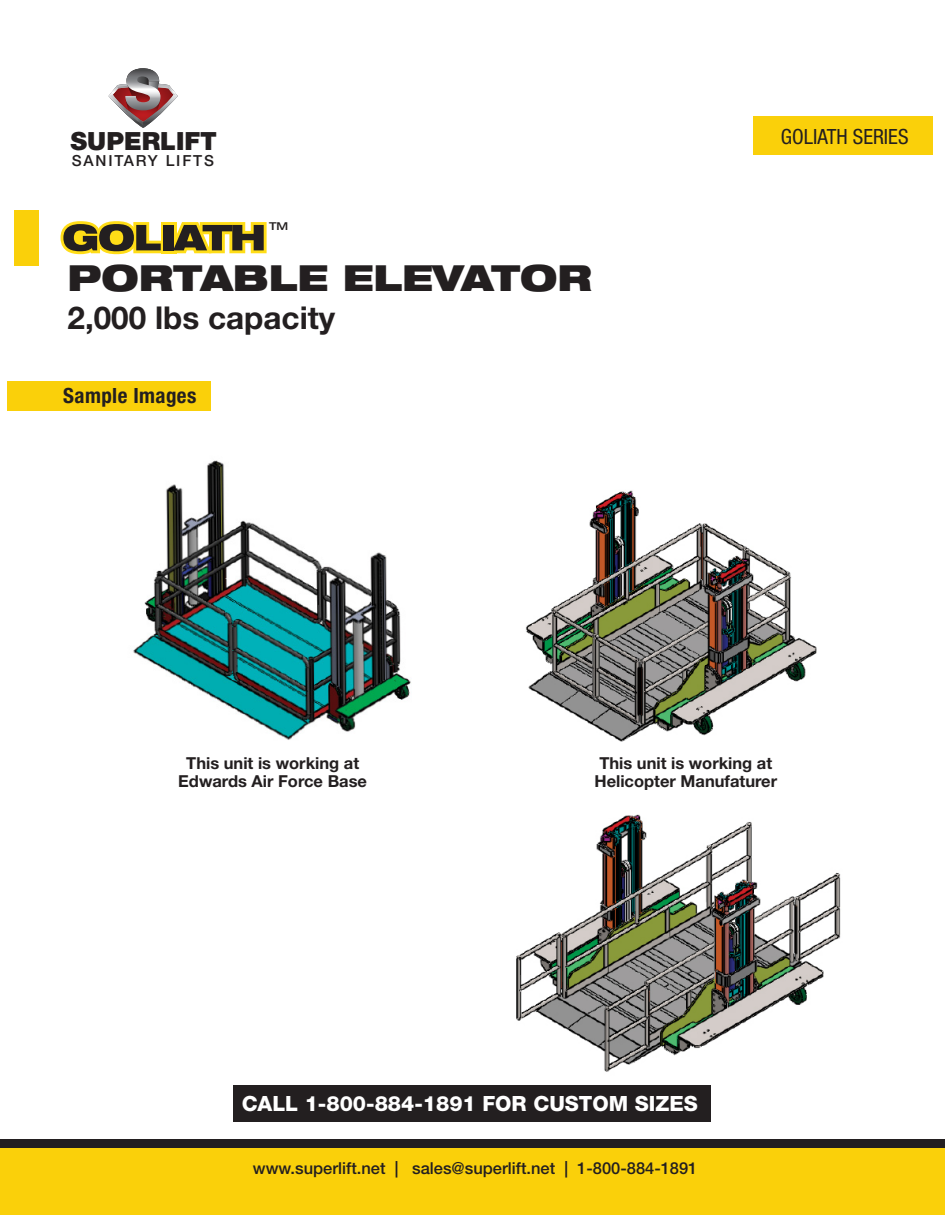
<style>
.page{position:relative;width:945px;height:1215px;background:#fff}
.page>*{position:absolute;margin:0;border:0;box-sizing:border-box;transform-origin:0 0}
.t1{font:900 expanded 36px "Helvetica Neue LT Std";color:#231f20}
.t2{font:700 31.5px "Helvetica Neue LT Std";color:#231f20}
.t3{font:900 25.05px "Helvetica Neue LT Std";color:#231f20}
.t4{font:800 21px "Helvetica Neue LT Std";color:#fff}
.t5{font:condensed 21px "Helvetica Neue LT Std";color:#231f20}
.t6{font:700 condensed 21px "Helvetica Neue LT Std";letter-spacing:.02em;color:#231f20}
.t7{font:700 16.5px/18px "Helvetica Neue LT Std";color:#231f20;text-align:center}
.t8{font:500 16.5px "Helvetica Neue LT Std";color:#231f20}
.t9{font:500 15.3px "Helvetica Neue LT Std";letter-spacing:.12em;color:#231f20}
.t10{font:500 expanded 10.8px "Helvetica Neue LT Std";color:#231f20}
</style>
<div class="page">
<div style="left:0;top:1148px;width:945px;height:67px;background:#fad00a"></div>
<div style="left:0;top:1139px;width:945px;height:9px;background:#231f20"></div>
<svg style="left:109px;top:68px;width:69px;height:60px"></svg>
<img style="left:516px;top:490px;width:325px;height:582px">
<img style="left:133px;top:460px;width:278px;height:280px">
<div style="left:14px;top:210px;width:25px;height:55px;background:#fad00a"></div>
<svg style="left:61px;top:221px;width:206px;height:33px;background:#90823d"></svg>
<div style="left:753px;top:116px;width:180px;height:39px;background:#fad00a"></div>
<div style="left:8px;top:381px;width:203px;height:30px;background:#fad00a"></div>
<div style="left:234px;top:1085px;width:477px;height:37px;background:#231f20"></div>
<h3 class="t3" style="left:71px;top:126px;width:148px">SUPERLIFT</h3>
<p class="t9" style="left:72px;top:152px;width:144px">SANITARY LIFTS</p>
<p class="t10" style="left:269px;top:219px;width:21px">TM</p>
<p class="t1" style="left:68px;top:255px;width:526px">PORTABLE ELEVATOR</p>
<p class="t2" style="left:68px;top:298px;width:269px">2,000 lbs capacity</p>
<p class="t6" style="left:63px;top:383px;width:135px">Sample Images</p>
<p class="t5" style="left:781px;top:124px;width:129px">GOLIATH SERIES</p>
<p class="t7" style="left:178px;top:753px;width:190px">This unit is working at<br>Edwards Air Force Base</p>
<p class="t7" style="left:594px;top:753px;width:184px;text-align:left">This unit is working at<br>Helicopter Manufaturer</p>
<p class="t4" style="left:242px;top:1091px;width:458px">CALL 1-800-884-1891 FOR CUSTOM SIZES</p>
<p class="t8" style="left:253px;top:1159px;width:446px">www.superlift.net | sales@superlift.net | 1-800-884-1891</p>
</div>
